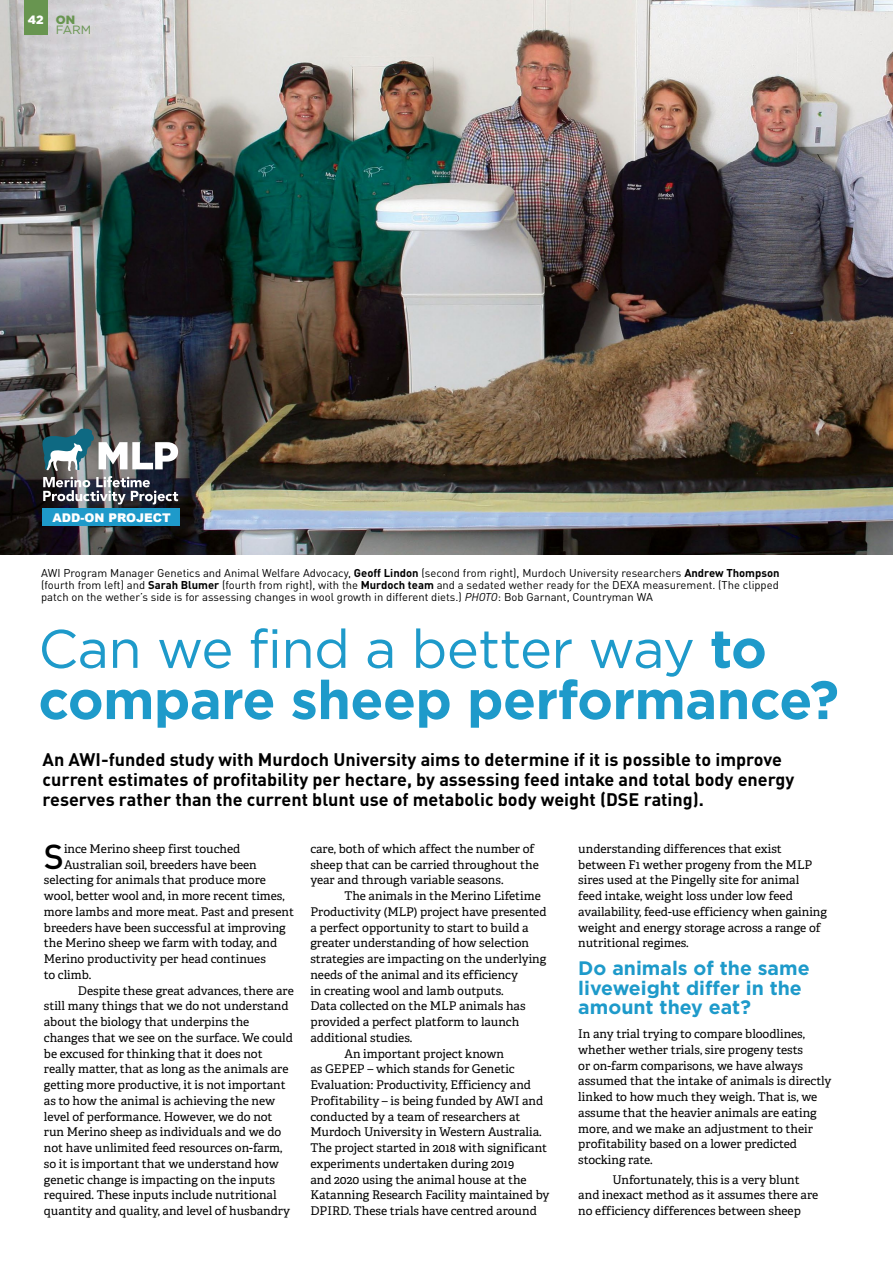
<style>
.page{position:relative;width:893px;height:1263px;background:#fff}
.page>*{position:absolute;margin:0;border:0;box-sizing:border-box;transform-origin:0 0}
.t1{font:700 54px/51.2px "Gotham";letter-spacing:-.01em;color:#1e9aca}
.t2{font:500 34.05px "DINOT";color:#000}
.t3{font:700 19.5px/19.6px "Gotham";color:#1e9aca}
.t4{font:700 18px/19.6px "DINOT";color:#000}
.t5{font:12px/15.8px "Adelle PE";color:#000}
.t6{font:900 12px "Arial";color:#fff}
.t7{font:12px/10.5px "Gotham";color:#689550}
.t8{font:11.25px/11.9px "DINOT";color:#000;text-align:justify}
.s1{font-weight:900;color:#fff}
.s2{font-weight:900}
.s3{font-weight:700}
.s4{font-style:italic}
.s5{font-weight:400}
</style>
<div class="page">
<img style="left:0;top:0;width:893px;height:555px">
<img style="left:42px;top:429px;width:136px;height:75px">
<div style="left:43px;top:509px;width:137px;height:17px;background:#1e9aca"></div>
<div style="left:24px;top:0;width:24px;height:34px;background:#689550"></div>
<p class="t7" style="left:56px;top:14px;width:37px;text-indent:-28px"><span class="s1">42</span> <span class="s2">ON<br></span>FARM</p>
<p class="t6" style="left:52px;top:509px;width:120px">ADD-ON PROJECT</p>
<p class="t8" style="left:41px;top:567px;width:740px">AWI Program Manager Genetics and Animal Welfare Advocacy, <span class="s3">Geoff Lindon</span> (second from right), Murdoch University researchers <span class="s3">Andrew Thompson </span>(fourth from left) and <span class="s3">Sarah Blumer</span> (fourth from right), with the <span class="s3">Murdoch team</span> and a sedated wether ready for the DEXA measurement. (The clipped patch on the wether’s side is for assessing changes in wool growth in different diets.) <span class="s4">PHOTO</span>: Bob Garnant, Countryman WA</p>
<h1 class="t1" style="left:38px;top:623px;width:802px"><span class="s5">Can we find a better way</span> to compare sheep performance?</h1>
<p class="t4" style="left:43px;top:749px;width:753px">An AWI-funded study with Murdoch University aims to determine if it is possible to improve current estimates of profitability per hectare, by assessing feed intake and total body energy reserves rather than the current blunt use of metabolic body weight (DSE rating).</p>
<h2 class="t2" style="left:44px;top:835px;width:22px">S</h2>
<p class="t5" style="left:64px;top:840px;width:178px">ince Merino sheep first touched</p>
<p class="t5" style="left:64px;top:856px;width:194px">Australian soil, breeders have been</p>
<p class="t5" style="left:44px;top:872px;width:224px">selecting for animals that produce more</p>
<p class="t5" style="left:44px;top:887px;width:242px">wool, better wool and, in more recent times,</p>
<p class="t5" style="left:44px;top:903px;width:252px">more lambs and more meat. Past and present</p>
<p class="t5" style="left:44px;top:919px;width:243px">breeders have been successful at improving</p>
<p class="t5" style="left:44px;top:935px;width:235px">the Merino sheep we farm with today, and</p>
<p class="t5" style="left:44px;top:950px;width:223px">Merino productivity per head continues</p>
<p class="t5" style="left:44px;top:966px;width:49px">to climb.</p>
<p class="t5" style="left:78px;top:982px;width:217px">Despite these great advances, there are</p>
<p class="t5" style="left:44px;top:998px;width:246px">still many things that we do not understand</p>
<p class="t5" style="left:44px;top:1013px;width:207px">about the biology that underpins the</p>
<p class="t5" style="left:44px;top:1029px;width:250px">changes that we see on the surface. We could</p>
<p class="t5" style="left:44px;top:1045px;width:220px">be excused for thinking that it does not</p>
<p class="t5" style="left:44px;top:1061px;width:246px">really matter, that as long as the animals are</p>
<p class="t5" style="left:44px;top:1076px;width:243px">getting more productive, it is not important</p>
<p class="t5" style="left:44px;top:1092px;width:233px">as to how the animal is achieving the new</p>
<p class="t5" style="left:44px;top:1108px;width:230px">level of performance. However, we do not</p>
<p class="t5" style="left:44px;top:1124px;width:239px">run Merino sheep as individuals and we do</p>
<p class="t5" style="left:44px;top:1139px;width:240px">not have unlimited feed resources on-farm,</p>
<p class="t5" style="left:44px;top:1155px;width:236px">so it is important that we understand how</p>
<p class="t5" style="left:44px;top:1171px;width:233px">genetic change is impacting on the inputs</p>
<p class="t5" style="left:44px;top:1187px;width:234px">required. These inputs include nutritional</p>
<p class="t5" style="left:44px;top:1202px;width:248px">quantity and quality, and level of husbandry</p>
<p class="t5" style="left:310px;top:840px;width:230px">care, both of which affect the number of sheep that can be carried throughout the year and through variable seasons.</p>
<p class="t5" style="left:344px;top:887px;width:198px">The animals in the Merino Lifetime</p>
<p class="t5" style="left:310px;top:903px;width:238px">Productivity (MLP) project have presented</p>
<p class="t5" style="left:310px;top:919px;width:220px">a perfect opportunity to start to build a</p>
<p class="t5" style="left:310px;top:935px;width:220px">greater understanding of how selection</p>
<p class="t5" style="left:310px;top:950px;width:237px">strategies are impacting on the underlying</p>
<p class="t5" style="left:310px;top:966px;width:209px">needs of the animal and its efficiency</p>
<p class="t5" style="left:310px;top:982px;width:195px">in creating wool and lamb outputs.</p>
<p class="t5" style="left:310px;top:998px;width:217px">Data collected on the MLP animals has</p>
<p class="t5" style="left:310px;top:1013px;width:210px">provided a perfect platform to launch</p>
<p class="t5" style="left:310px;top:1029px;width:104px">additional studies.</p>
<p class="t5" style="left:344px;top:1045px;width:161px">An important project known</p>
<p class="t5" style="left:310px;top:1061px;width:206px">as GEPEP – which stands for Genetic</p>
<p class="t5" style="left:310px;top:1076px;width:222px">Evaluation: Productivity, Efficiency and</p>
<p class="t5" style="left:310px;top:1092px;width:234px">Profitability – is being funded by AWI and</p>
<p class="t5" style="left:310px;top:1108px;width:212px">conducted by a team of researchers at</p>
<p class="t5" style="left:310px;top:1124px;width:233px">Murdoch University in Western Australia.</p>
<p class="t5" style="left:310px;top:1139px;width:238px">The project started in 2018 with significant</p>
<p class="t5" style="left:310px;top:1155px;width:205px">experiments undertaken during 2019</p>
<p class="t5" style="left:310px;top:1171px;width:218px">and 2020 using the animal house at the</p>
<p class="t5" style="left:310px;top:1187px;width:241px">Katanning Research Facility maintained by</p>
<p class="t5" style="left:310px;top:1202px;width:228px">DPIRD. These trials have centred around</p>
<p class="t5" style="left:578px;top:840px;width:250px">understanding differences that exist between F1 wether progeny from the MLP sires used at the Pingelly site for animal<br>feed intake, weight loss under low feed availability, feed-use efficiency when gaining weight and energy storage across a range of nutritional regimes.</p>
<h3 class="t3" style="left:578px;top:958px;width:233px">Do animals of the same liveweight differ in the amount they eat?</h3>
<p class="t5" style="left:578px;top:1025px;width:255px">In any trial trying to compare bloodlines, whether wether trials, sire progeny tests<br>or on-farm comparisons, we have always assumed that the intake of animals is directly linked to how much they weigh. That is, we assume that the heavier animals are eating more, and we make an adjustment to their profitability based on a lower predicted stocking rate.</p>
<p class="t5" style="left:578px;top:1171px;width:241px;text-indent:34px">Unfortunately, this is a very blunt and inexact method as it assumes there are no efficiency differences between sheep</p>
</div>
